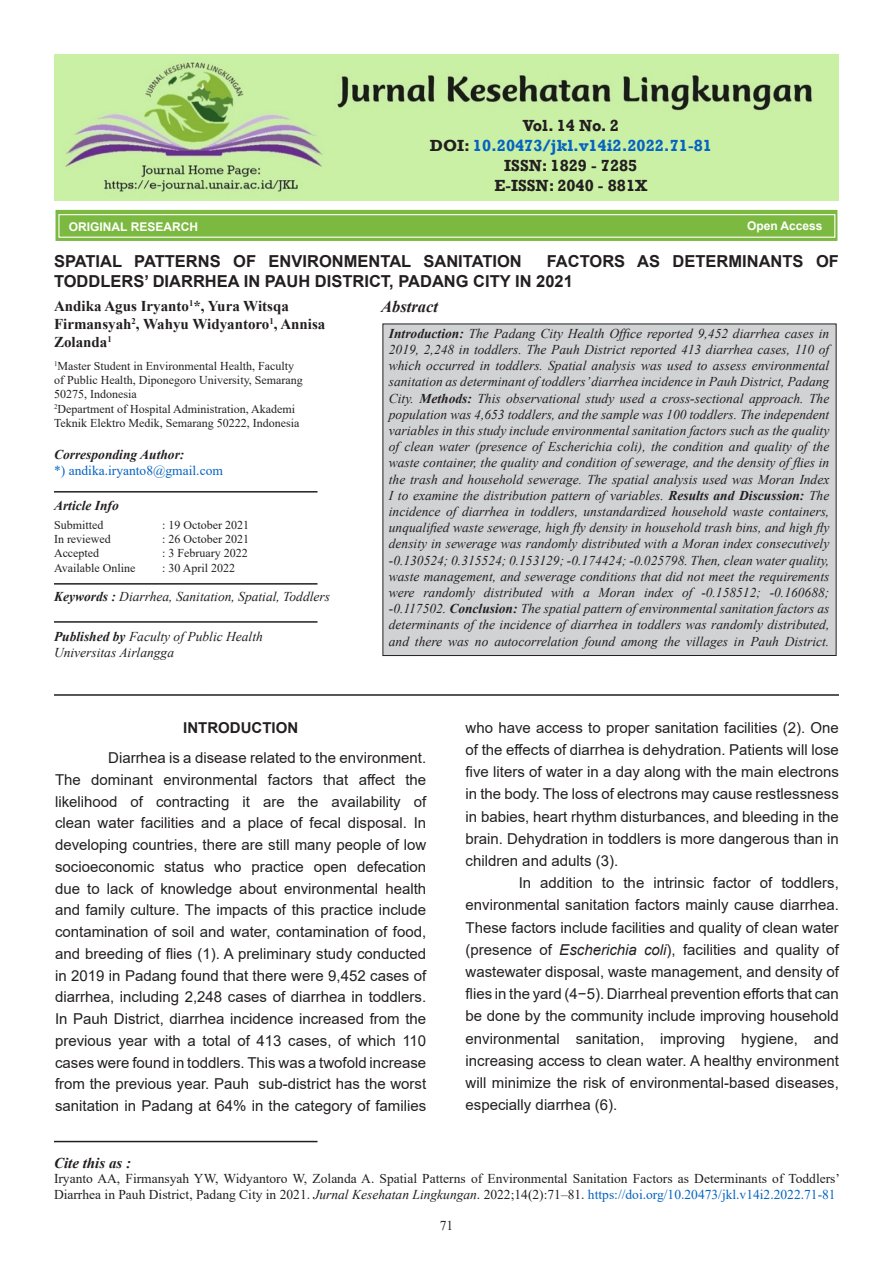
<style>
.page{position:relative;width:893px;height:1263px;background:#fff}
.page>*{position:absolute;margin:0;border:0;box-sizing:border-box;transform-origin:0 0}
.Judul_1{font:700 16.5px/19.8px "Arial";color:#231f20}
.authors{font:700 16.5px "Rockwell";color:#231f20}
.authors-2{font:700 16.5px "Rockwell";color:#0563c1}
.abstract{font:italic 700 16.5px "Times New Roman";color:#231f20}
.isi_sub_1{font:15px/21.8px "Arial";color:#231f20;text-align:justify}
.authors-3{font:700 15px/18px "Times New Roman";color:#231f20}
.sub_1{font:700 15px "Arial";color:#231f20}
.sumber_tbl_fig{font:italic 700 15px "Times New Roman";color:#231f20}
.isi_abstrak_eng{font:italic 13.5px/16.2px "Times New Roman";color:#231f20;text-align:justify}
.sumber_tbl_fig-2{font:13.5px/15.5px "Times New Roman";color:#231f20}
.publish_by{font:italic 13.5px "Times New Roman";color:#231f20}
.key_words{font:italic 13.5px "Times New Roman";color:#231f20}
.email{font:13.5px "Times New Roman";color:#0563c1}
.corresponding_email{font:italic 700 13.5px "Times New Roman";color:#231f20}
.info_artikel{font:italic 700 13.5px "Times New Roman";color:#231f20}
.afiliasi{font:12px/14.4px "Times New Roman";color:#231f20}
.isi_info_artikel{font:12px "Times New Roman";color:#231f20}
.Judul_1-2{font:700 12px "Arial";color:#fff}
.s1{color:#231f20}
.s2{font-weight:700}
.s3{font-style:italic}
.s4{color:#0563c1}
</style>
<div class="page">
<img style="left:54px;top:54px;width:785px;height:146px">
<div style="left:383px;top:324px;width:453px;height:331px;background:#d1d2d4"></div>
<div style="left:54px;top:208px;width:785px;height:34px;background:#7cb941;border:2px solid #fff"></div>
<div style="left:58px;top:214px;width:777px;height:24px;border:1px solid #fff"></div>
<hr style="left:54px;top:694px;width:785px;height:2px;background:#231f20">
<hr style="left:54px;top:1141px;width:263px;height:1px;background:#231f20">
<hr style="left:54px;top:491px;width:263px;height:1px;background:#231f20">
<hr style="left:54px;top:583px;width:263px;height:2px;background:#231f20">
<hr style="left:54px;top:621px;width:263px;height:2px;background:#231f20">
<p class="authors" style="left:523px;top:116px;width:97px">Vol. 14 No. 2</p>
<p class="authors-2" style="left:430px;top:136px;width:284px"><span class="s1">DOI:</span> 10.20473/jkl.v14i2.2022.71-81</p>
<p class="authors" style="left:504px;top:155px;width:135px">ISSN: 1829 - 7285</p>
<p class="authors" style="left:494px;top:175px;width:154px">E-ISSN: 2040 - 881X</p>
<p class="Judul_1-2" style="left:69px;top:218px;width:131px">ORIGINAL RESEARCH</p>
<p class="Judul_1-2" style="left:747px;top:217px;width:77px">Open Access</p>
<p class="Judul_1" style="left:54px;top:252px;width:786px;text-indent:493px">FACTORS AS DETERMINANTS OF<br>TODDLERS’ DIARRHEA IN PAUH DISTRICT, PADANG CITY IN 2021</p>
<p class="authors-3" style="left:54px;top:296px;width:273px">Andika Agus Iryanto<sup>1</sup>*, Yura Witsqa<br>Firmansyah<sup>2</sup>, Wahyu Widyantoro<sup>1</sup>, Annisa<br>Zolanda<sup>1</sup></p>
<p class="afiliasi" style="left:54px;top:358px;width:250px"><sup>1</sup>Master Student in Environmental Health, Faculty of Public Health, Diponegoro University, Semarang<br>50275, Indonesia</p>
<p class="afiliasi" style="left:54px;top:401px;width:247px"><sup>2</sup>Department of Hospital Administration, Akademi<br>Teknik Elektro Medik, Semarang 50222, Indonesia</p>
<p class="Judul_1" style="left:54px;top:252px;width:469px">SPATIAL PATTERNS OF ENVIRONMENTAL SANITATION</p>
<p class="abstract" style="left:381px;top:294px;width:58px">Abstract</p>
<p class="isi_abstrak_eng" style="left:389px;top:325px;width:442px"><span class="s2">Introduction:</span> The Padang City Health Office reported 9,452 diarrhea cases in 2019, 2,248 in toddlers. The Pauh District reported 413 diarrhea cases, 110 of which occurred in toddlers. Spatial analysis was used to assess environmental sanitation as determinant of toddlers’ diarrhea incidence in Pauh District, Padang City. <span class="s2">Methods:</span> This observational study used a cross-sectional approach. The population was 4,653 toddlers, and the sample was 100 toddlers. The independent variables in this study include environmental sanitation factors such as the quality of clean water (presence of Escherichia coli), the condition and quality of the waste container, the quality and condition of sewerage, and the density of flies in the trash and household sewerage. The spatial analysis used was Moran Index I to examine the distribution pattern of variables. <span class="s2">Results and Discussion:</span> The incidence of diarrhea in toddlers, unstandardized household waste containers, unqualified waste sewerage, high fly density in household trash bins, and high fly density in sewerage was randomly distributed with a Moran index consecutively -0.130524; 0.315524; 0.153129; -0.174424; -0.025798. Then, clean water quality, waste management, and sewerage conditions that did not meet the requirements were randomly distributed with a Moran index of -0.158512; -0.160688; -0.117502. <span class="s2">Conclusion:</span> The spatial pattern of environmental sanitation factors as determinants of the incidence of diarrhea in toddlers was randomly distributed, and there was no autocorrelation found among the villages in Pauh District.</p>
<p class="corresponding_email" style="left:54px;top:445px;width:132px">Corresponding Author:</p>
<p class="email" style="left:54px;top:461px;width:170px">*) andika.iryanto8@gmail.com</p>
<p class="info_artikel" style="left:54px;top:496px;width:66px">Article Info</p>
<p class="isi_info_artikel" style="left:54px;top:516px;width:51px">Submitted</p>
<p class="isi_info_artikel" style="left:162px;top:516px;width:88px">: 19 October 2021</p>
<p class="isi_info_artikel" style="left:54px;top:530px;width:58px">In reviewed</p>
<p class="isi_info_artikel" style="left:162px;top:530px;width:88px">: 26 October 2021</p>
<p class="isi_info_artikel" style="left:54px;top:545px;width:47px">Accepted</p>
<p class="isi_info_artikel" style="left:162px;top:545px;width:87px">: 3 February 2022</p>
<p class="isi_info_artikel" style="left:54px;top:559px;width:83px">Available Online</p>
<p class="isi_info_artikel" style="left:162px;top:559px;width:75px">: 30 April 2022</p>
<p class="key_words" style="left:54px;top:587px;width:278px"><span class="s2">Keywords :</span> Diarrhea, Sanitation, Spatial, Toddlers</p>
<p class="publish_by" style="left:54px;top:627px;width:210px"><span class="s2">Published by</span> Faculty of Public Health</p>
<p class="publish_by" style="left:54px;top:643px;width:122px">Universitas Airlangga</p>
<p class="sub_1" style="left:183px;top:717px;width:116px">INTRODUCTION</p>
<p class="isi_sub_1" style="left:55px;top:747px;width:373px;text-indent:53px">Diarrhea is a disease related to the environment.<br>The dominant environmental factors that affect the likelihood of contracting it are the availability of clean water facilities and a place of fecal disposal. In developing countries, there are still many people of low socioeconomic status who practice open defecation due to lack of knowledge about environmental health and family culture. The impacts of this practice include contamination of soil and water, contamination of food, and breeding of flies (1). A preliminary study conducted in 2019 in Padang found that there were 9,452 cases of diarrhea, including 2,248 cases of diarrhea in toddlers.<br>In Pauh District, diarrhea incidence increased from the previous year with a total of 413 cases, of which 110 cases were found in toddlers. This was a twofold increase from the previous year. Pauh sub-district has the worst sanitation in Padang at 64% in the category of families</p>
<p class="isi_sub_1" style="left:466px;top:716px;width:375px;line-height:22.2px">who have access to proper sanitation facilities (2). One of the effects of diarrhea is dehydration. Patients will lose five liters of water in a day along with the main electrons in the body. The loss of electrons may cause restlessness in babies, heart rhythm disturbances, and bleeding in the brain. Dehydration in toddlers is more dangerous than in children and adults (3).</p>
<p class="isi_sub_1" style="left:466px;top:872px;width:375px;line-height:22.2px;text-indent:53px">In addition to the intrinsic factor of toddlers, environmental sanitation factors mainly cause diarrhea.<br>These factors include facilities and quality of clean water (presence of <span class="s3">Escherichia coli</span>), facilities and quality of wastewater disposal, waste management, and density of flies in the yard (4−5). Diarrheal prevention efforts that can be done by the community include improving household environmental sanitation, improving hygiene, and increasing access to clean water. A healthy environment will minimize the risk of environmental-based diseases, especially diarrhea (6).</p>
<p class="sumber_tbl_fig" style="left:54px;top:1152px;width:79px">Cite this as :</p>
<p class="sumber_tbl_fig-2" style="left:54px;top:1170px;width:787px">Iryanto AA, Firmansyah YW, Widyantoro W, Zolanda A. Spatial Patterns of Environmental Sanitation Factors as Determinants of Toddlers’<br>Diarrhea in Pauh District, Padang City in 2021. <span class="s3">Jurnal Kesehatan Lingkungan</span>. 2022;14(2):71–81. <span class="s4">https://doi.org/10.20473/jkl.v14i2.2022.71-81</span></p>
<p class="sumber_tbl_fig-2" style="left:440px;top:1218px;width:15px">71</p>
</div>
